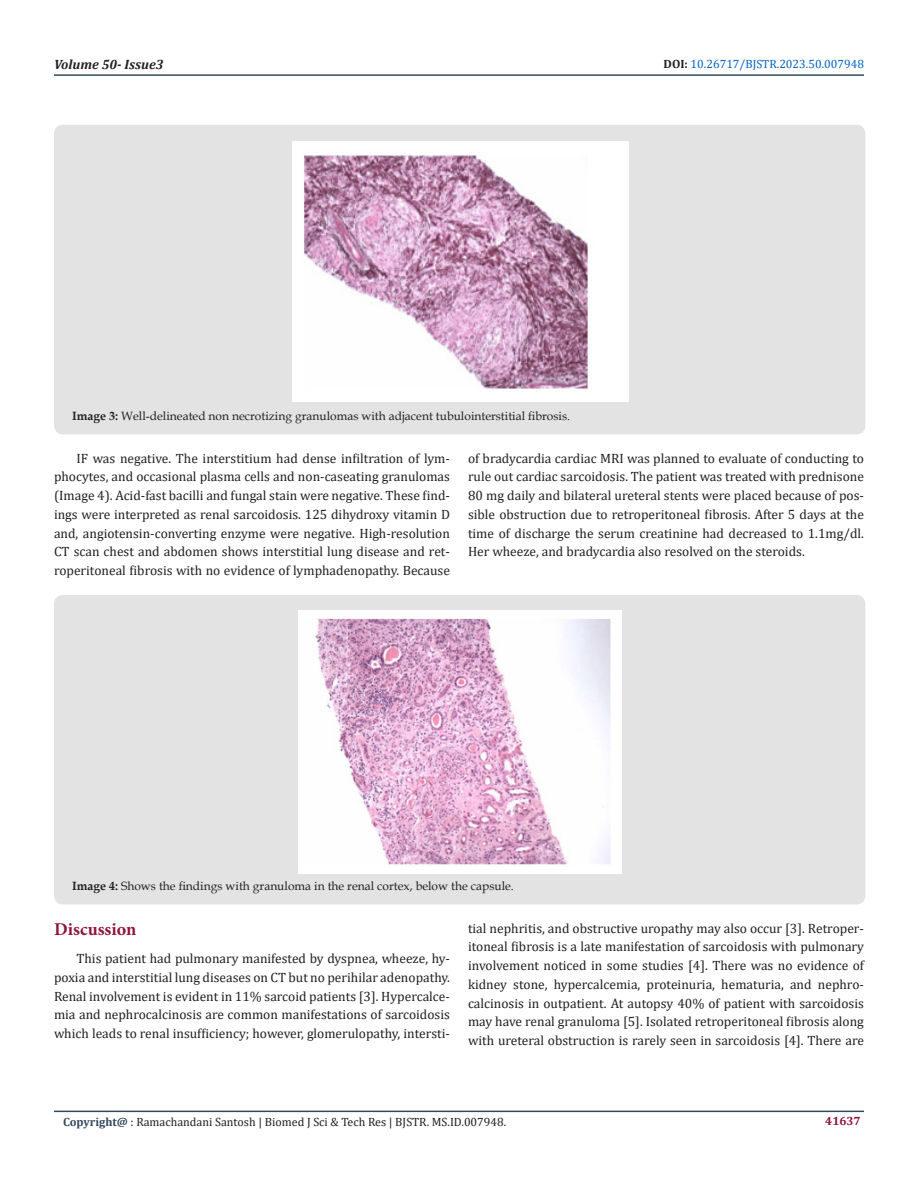
<style>
.page{position:relative;width:918px;height:1188px;background:#fff}
.page>*{position:absolute;margin:0;border:0;box-sizing:border-box;transform-origin:0 0}
.t1{font:700 18px "Minion Pro";color:#8f133a}
.t2{font:13.5px/18.8px "Cambria";color:#231f20;text-align:justify}
.t3{font:italic 700 13.5px "Cambria";color:#231f20}
.t4{font:12px "Book Antiqua";color:#231f20}
.t5{font:12px "Cambria";color:#231f20}
.t6{font:12px "Cambria";color:#0563c1}
.t7{font:700 12px "Cambria";color:#8f133a}
.s1{font-weight:700;color:#231f20}
.s2{font-weight:700}
.s3{font-weight:700;color:#34495e}
</style>
<div class="page">
<hr style="left:54px;top:1111px;width:810px;height:1px;background:#34495e">
<hr style="left:54px;top:74px;width:810px;height:2px;background:#34495e">
<div style="left:54px;top:125px;width:811px;height:309px;background:#e3e3e3;border-radius:9px"></div>
<img style="left:293px;top:141px;width:335px;height:260px">
<div style="left:54px;top:595px;width:811px;height:309px;background:#e3e3e3;border-radius:9px"></div>
<img style="left:299px;top:611px;width:322px;height:262px">
<p class="t3" style="left:54px;top:55px;width:111px">Volume 50- Issue3</p>
<p class="t6" style="left:664px;top:57px;width:202px"><span class="s1">DOI:</span> 10.26717/BJSTR.2023.50.007948</p>
<p class="t4" style="left:72px;top:408px;width:500px"><span class="s2">Image 3:</span> Well-delineated non necrotizing granulomas with adjacent tubulointerstitial fibrosis.</p>
<p class="t2" style="left:54px;top:449px;width:397px;text-indent:22px">IF was negative. The interstitium had dense infiltration of lym&shy;phocytes, and occasional plasma cells and non-caseating granulomas (Image 4). Acid-fast bacilli and fungal stain were negative. These find&shy;ings were interpreted as renal sarcoidosis. 125 dihydroxy vitamin D and, angiotensin-converting enzyme were negative. High-resolution CT scan chest and abdomen shows interstitial lung disease and ret&shy;roperitoneal fibrosis with no evidence of lymphadenopathy. Because</p>
<p class="t2" style="left:468px;top:449px;width:398px">of bradycardia cardiac MRI was planned to evaluate of conducting to rule out cardiac sarcoidosis. The patient was treated with prednisone 80 mg daily and bilateral ureteral stents were placed because of pos&shy;sible obstruction due to retroperitoneal fibrosis. After 5 days at the time of discharge the serum creatinine had decreased to 1.1mg/dl.<br>Her wheeze, and bradycardia also resolved on the steroids.</p>
<p class="t4" style="left:72px;top:878px;width:443px"><span class="s2">Image 4:</span> Shows the findings with granuloma in the renal cortex, below the capsule.</p>
<p class="t1" style="left:54px;top:917px;width:84px">Discussion</p>
<p class="t2" style="left:54px;top:949px;width:398px;text-indent:22px">This patient had pulmonary manifested by dyspnea, wheeze, hy&shy;poxia and interstitial lung diseases on CT but no perihilar adenopathy.<br>Renal involvement is evident in 11% sarcoid patients [3]. Hypercalce&shy;mia and nephrocalcinosis are common manifestations of sarcoidosis which leads to renal insufficiency; however, glomerulopathy, intersti-</p>
<p class="t2" style="left:468px;top:919px;width:398px">tial nephritis, and obstructive uropathy may also occur [3]. Retroper&shy;itoneal fibrosis is a late manifestation of sarcoidosis with pulmonary involvement noticed in some studies [4]. There was no evidence of kidney stone, hypercalcemia, proteinuria, hematuria, and nephro&shy;calcinosis in outpatient. At autopsy 40% of patient with sarcoidosis may have renal granuloma [5]. Isolated retroperitoneal fibrosis along with ureteral obstruction is rarely seen in sarcoidosis [4]. There are</p>
<p class="t5" style="left:63px;top:1115px;width:445px"><span class="s3">Copyright@</span> : Ramachandani Santosh | Biomed J Sci &amp; Tech Res | BJSTR. MS.ID.007948.</p>
<p class="t7" style="left:825px;top:1113px;width:37px">41637</p>
</div>
